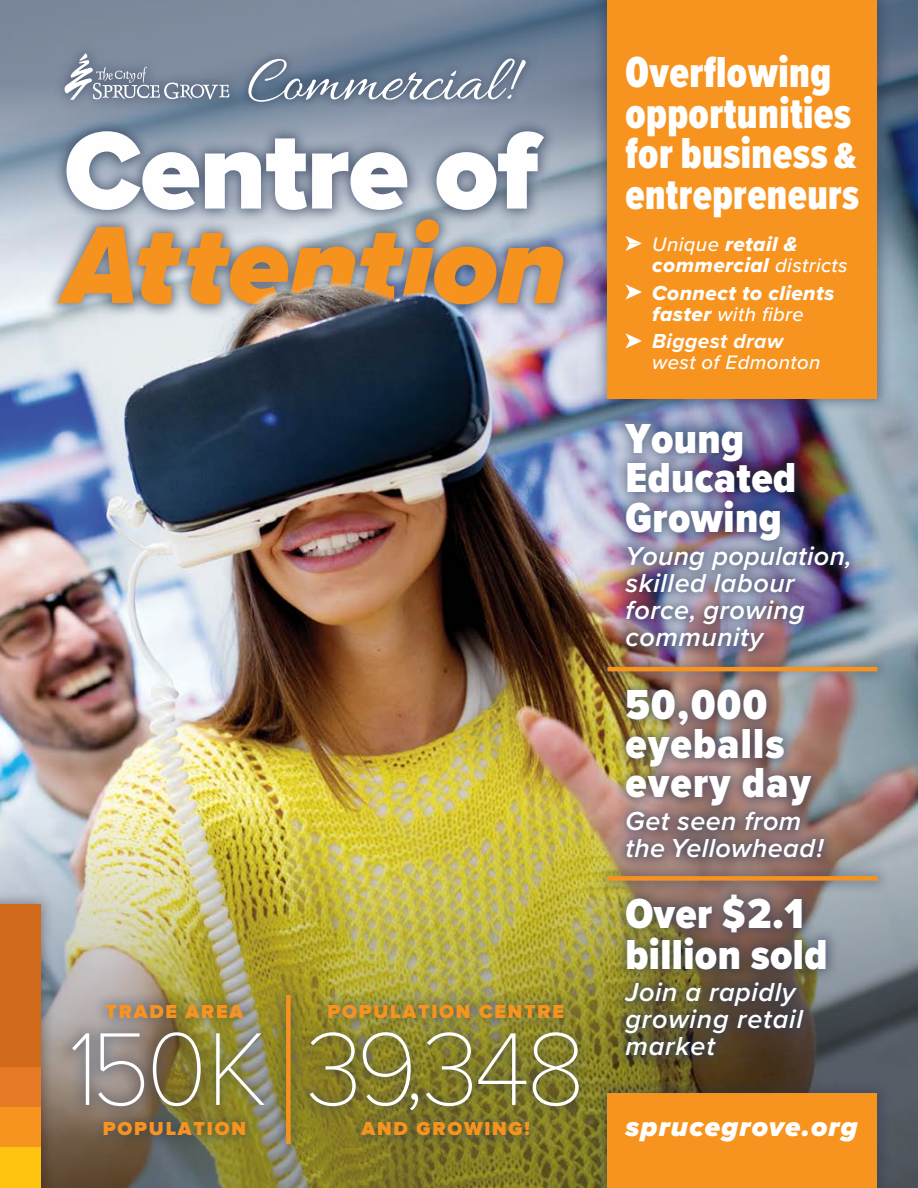
<style>
.page{position:relative;width:918px;height:1188px;background:#fff}
.page>*{position:absolute;margin:0;border:0;box-sizing:border-box;transform-origin:0 0}
.t1{font:italic 900 114px "Proxima Nova";letter-spacing:-.01em;color:#f79420;scale:.9 1}
.t2{font:900 114px "Proxima Nova";letter-spacing:-.01em;color:#fff}
.t3{font:100 107.25px "Proxima Nova T";letter-spacing:-.045em;color:#fff}
.t4{font:900 45px/40.5px "Proxima Nova Ex Cn";letter-spacing:.01em;color:#fff}
.t5{font:900 43.5px/39.8px "Proxima Nova Cond";letter-spacing:.01em;color:#fff}
.t6{font:900 43.5px/39px "Proxima Nova Cond";letter-spacing:.03em;color:#fff}
.t7{font:italic 900 28.5px "Proxima Nova";letter-spacing:.04em;color:#fff}
.t8{font:italic 600 27px/27.3px "Proxima Nova";letter-spacing:.02em;color:#fff}
.t9{font:21px/21px "Proxima Nova Extrabld It";letter-spacing:.02em;color:#fff}
.t10{font:italic 700 21px "Proxima Nova";letter-spacing:.02em;color:#fff}
.t11{font:italic 500 20.25px "Proxima Nova";letter-spacing:.02em;color:#fff}
.t12{font:900 19.5px "Proxima Nova";letter-spacing:.09em;color:#f79420}
.s1{font-size:97.5px}
.s2{font-size:37.35px}
.s3{font-family:"Proxima Nova";font-weight:500;font-style:italic;font-size:20.25px}
.s4{font-family:"Proxima Nova Extrabld It";font-weight:400;font-style:normal;font-size:21px}
</style>
<div class="page">
<img style="left:0;top:471px;width:418px;height:312px">
<img style="left:418px;top:284px;width:500px;height:499px">
<svg style="left:537px;top:0;width:381px;height:284px;background:#62758e"></svg>
<img style="left:0;top:783px;width:918px;height:405px">
<div style="left:43px;top:117px;width:534px;height:202px;background:#2b3a57;opacity:.65"></div>
<div style="left:593px;top:0;width:299px;height:412px;background:#2b3a57;opacity:.5"></div>
<div style="left:608px;top:0;width:270px;height:398px;background:#f79420"></div>
<div style="left:593px;top:1079px;width:299px;height:109px;background:#2b3a57;opacity:.5"></div>
<div style="left:608px;top:1094px;width:270px;height:94px;background:#f79420"></div>
<img style="left:0;top:0;width:537px;height:471px">
<div style="left:0;top:890px;width:55px;height:298px;background:#170000;opacity:.35"></div>
<div style="left:0;top:904px;width:40px;height:284px;background:#d16a1b"></div>
<div style="left:0;top:1107px;width:40px;height:41px;background:#f79420"></div>
<div style="left:0;top:1066px;width:40px;height:41px;background:#e67a24"></div>
<div style="left:0;top:1148px;width:40px;height:40px;background:#fec30e"></div>
<div style="left:611px;top:410px;width:252px;height:256px;background:#2b3a57;opacity:.55"></div>
<div style="left:593px;top:653px;width:298px;height:33px;background:#2b3a57;opacity:.4"></div>
<hr style="left:608px;top:667px;width:270px;height:4px;background:#f79420">
<div style="left:593px;top:862px;width:298px;height:33px;background:#2b3a57;opacity:.4"></div>
<div style="left:608px;top:876px;width:270px;height:5px;background:#f79420"></div>
<div style="left:612px;top:675px;width:226px;height:196px;background:#2b3a57;opacity:.55"></div>
<div style="left:611px;top:881px;width:229px;height:189px;background:#2b3a57;opacity:.55"></div>
<svg style="left:626px;top:236px;width:16px;height:15px"></svg>
<svg style="left:626px;top:284px;width:16px;height:16px"></svg>
<svg style="left:626px;top:333px;width:16px;height:15px"></svg>
<div style="left:295px;top:1018px;width:299px;height:107px;background:#2b3a57;opacity:.33"></div>
<div style="left:314px;top:990px;width:264px;height:43px;background:#2b3a57;opacity:.33"></div>
<div style="left:347px;top:1107px;width:198px;height:44px;background:#2b3a57;opacity:.33"></div>
<div style="left:58px;top:1018px;width:221px;height:103px;background:#2b3a57;opacity:.33"></div>
<div style="left:91px;top:990px;width:167px;height:43px;background:#2b3a57;opacity:.33"></div>
<div style="left:89px;top:1107px;width:171px;height:44px;background:#2b3a57;opacity:.33"></div>
<div style="left:52px;top:41px;width:190px;height:72px;background:#2b3a57;opacity:.5"></div>
<svg style="left:64px;top:53px;width:165px;height:47px;background:#8894a5"></svg>
<div style="left:239px;top:49px;width:296px;height:62px;background:#2b3a57;opacity:.5"></div>
<svg style="left:248px;top:59px;width:278px;height:43px;background:#7d8ca0"></svg>
<div style="left:271px;top:980px;width:35px;height:179px;background:#2b3a57;opacity:.33"></div>
<div style="left:286px;top:995px;width:5px;height:149px;background:#f79420"></div>
<h1 class="t2" style="left:64px;top:118px;width:475px">Centre of</h1>
<h1 class="t1" style="left:64px;top:180px;width:559px">Attention</h1>
<p class="t12" style="left:106px;top:1002px;width:139px">TRADE AREA</p>
<p class="t12" style="left:328px;top:1002px;width:238px">POPULATION CENTRE</p>
<h2 class="t3" style="left:69px;top:989px;width:518px">150K 39<span class="s1">,</span>348</h2>
<p class="t12" style="left:103px;top:1120px;width:145px">POPULATION</p>
<p class="t12" style="left:362px;top:1120px;width:170px">AND GROWING!</p>
<h3 class="t4" style="left:626px;top:52px;width:235px">Overflowing opportunities for business <span class="s2">&amp; </span>entrepreneurs</h3>
<p class="t9" style="left:652px;top:233px;width:197px"><span class="s3">Unique</span> retail &amp; commercial <span class="s3">districts</span></p>
<p class="t9" style="left:652px;top:282px;width:184px">Connect to clients</p>
<p class="t11" style="left:652px;top:299px;width:153px"><span class="s4">faster</span> with fibre</p>
<p class="t10" style="left:652px;top:326px;width:132px">Biggest draw</p>
<p class="t11" style="left:652px;top:348px;width:170px">west of Edmonton</p>
<h3 class="t5" style="left:626px;top:418px;width:172px">Young<br>Educated<br>Growing</h3>
<p class="t8" style="left:626px;top:541px;width:228px">Young population, skilled labour force, growing community</p>
<h3 class="t6" style="left:626px;top:685px;width:187px">50,000 eyeballs every day</h3>
<p class="t8" style="left:626px;top:806px;width:199px">Get seen from the Yellowhead!</p>
<h3 class="t5" style="left:626px;top:893px;width:203px;line-height:40.5px">Over $2.1 billion sold</h3>
<p class="t8" style="left:626px;top:978px;width:179px">Join a rapidly growing retail market</p>
<p class="t7" style="left:626px;top:1105px;width:234px">sprucegrove.org</p>
</div>
